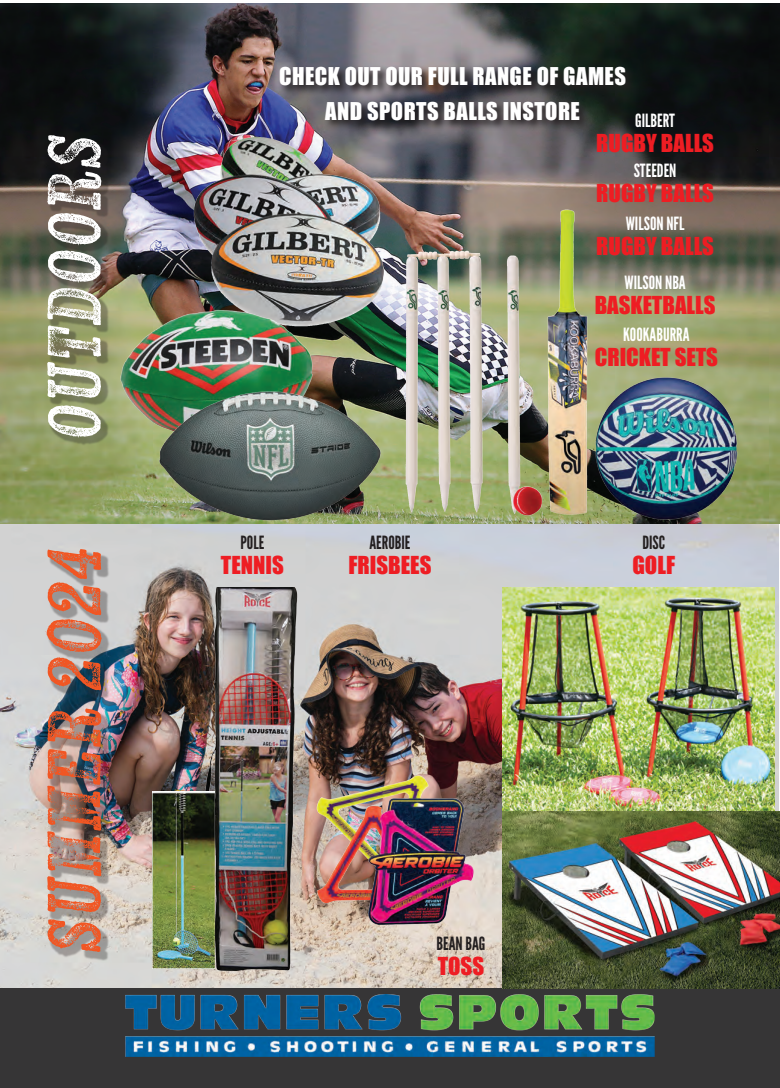
<style>
.page{position:relative;width:780px;height:1088px;background:#fff}
.page>*{position:absolute;margin:0;border:0;box-sizing:border-box;transform-origin:0 0}
.t1{font:italic 75px "Kiln Serif";color:#f15623}
.t2{font:italic 75px "Kiln Serif";color:#fff}
.t3{font:22.75px "Impact";color:#ee1d23}
.t4{font:22.5px "Impact";letter-spacing:.02em;color:#fff}
.t5{font:18.25px "League Gothic";color:#fff}
.t6{font:18.25px "League Gothic";color:#231f20}
</style>
<div class="page">
<img style="left:0;top:524px;width:778px;height:465px">
<img style="left:0;top:4px;width:780px;height:520px">
<div style="left:0;top:989px;width:780px;height:99px;background:#363536"></div>
<img style="left:126px;top:994px;width:528px;height:62px">
<img style="left:177px;top:121px;width:227px;height:227px">
<img style="left:610px;top:372px;width:131px;height:152px">
<img style="left:307px;top:769px;width:175px;height:168px">
<img style="left:502px;top:811px;width:278px;height:178px">
<img style="left:188px;top:588px;width:114px;height:401px">
<img style="left:502px;top:588px;width:272px;height:222px">
<svg style="left:278px;top:65px;width:359px;height:66px;background:#454449"></svg>
<img style="left:153px;top:791px;width:61px;height:178px">
<div style="left:47px;top:137px;width:63px;height:823px;background:#231f20;opacity:.34"></div>
<img style="left:118px;top:308px;width:198px;height:132px">
<img style="left:145px;top:374px;width:249px;height:166px">
<img style="left:394px;top:197px;width:216px;height:338px">
<p class="t2" style="left:27px;top:443px;width:309px;rotate:-90deg">OUTDOORS</p>
<p class="t1" style="left:27px;top:956px;width:409px;rotate:-90deg">SUMMER 2024</p>
<p class="t4" style="left:279px;top:58px;width:348px">CHECK OUT OUR FULL RANGE OF GAMES</p>
<p class="t4" style="left:325px;top:93px;width:256px">AND SPORTS BALLS INSTORE</p>
<p class="t5" style="left:635px;top:109px;width:41px">GILBERT</p>
<p class="t3" style="left:596px;top:125px;width:119px">RUGBY BALLS</p>
<p class="t5" style="left:633px;top:160px;width:44px">STEEDEN</p>
<p class="t3" style="left:596px;top:176px;width:119px">RUGBY BALLS</p>
<p class="t5" style="left:625px;top:213px;width:60px">WILSON NFL</p>
<p class="t3" style="left:596px;top:228px;width:119px">RUGBY BALLS</p>
<p class="t5" style="left:624px;top:272px;width:63px">WILSON NBA</p>
<p class="t3" style="left:594px;top:287px;width:122px">BASKETBALLS</p>
<p class="t6" style="left:240px;top:531px;width:25px">POLE</p>
<p class="t3" style="left:221px;top:547px;width:64px">TENNIS</p>
<p class="t6" style="left:369px;top:531px;width:43px">AEROBIE</p>
<p class="t3" style="left:348px;top:547px;width:84px">FRISBEES</p>
<p class="t5" style="left:623px;top:323px;width:68px">KOOKABURRA</p>
<p class="t3" style="left:594px;top:339px;width:125px">CRICKET SETS</p>
<p class="t6" style="left:642px;top:531px;width:24px">DISC</p>
<p class="t3" style="left:632px;top:547px;width:44px">GOLF</p>
<p class="t6" style="left:436px;top:932px;width:51px">BEAN BAG</p>
<p class="t3" style="left:437px;top:948px;width:48px">TOSS</p>
</div>
